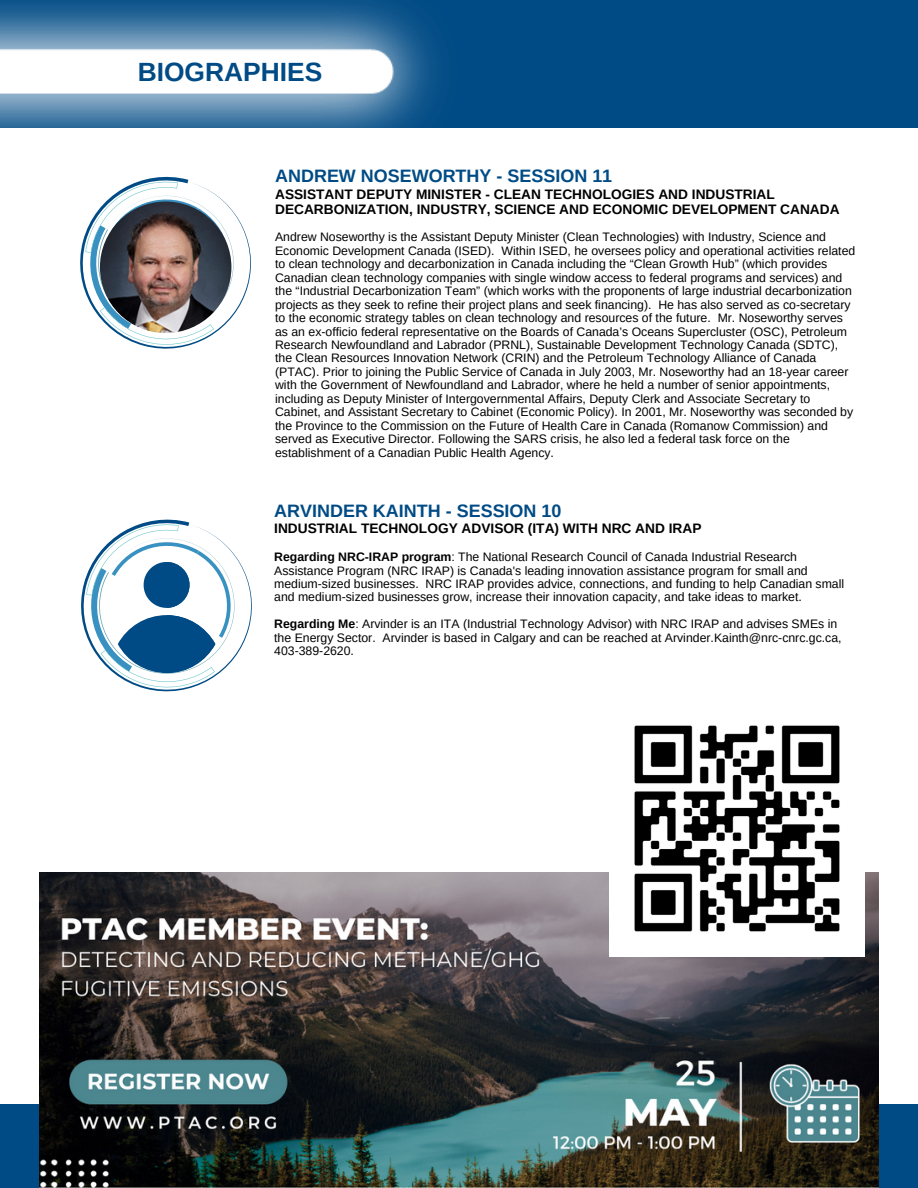
<style>
.page{position:relative;width:918px;height:1188px;background:#004b85}
.page>*{position:absolute;margin:0;border:0;box-sizing:border-box;transform-origin:0 0}
.t1{font:700 26.4px "Arimo";color:#004b85}
.t2{font:700 18px "Arimo";color:#004b85}
.t3{font:700 13.65px/15px "Arimo";color:#000}
.t4{font:12.3px/13.5px "Arimo";color:#000}
.s1{font-weight:700}
</style>
<div class="page">
<div style="left:0;top:129px;width:918px;height:975px;background:#fff"></div>
<img style="left:0;top:0;width:459px;height:129px">
<svg style="left:81px;top:519px;width:171px;height:173px"></svg>
<svg style="left:80px;top:176px;width:171px;height:173px"></svg>
<img style="left:100px;top:202px;width:131px;height:131px;border-radius:50%">
<img style="left:39px;top:872px;width:840px;height:315px">
<img style="left:609px;top:725px;width:256px;height:231px">
<p class="t1" style="left:138px;top:57px;width:186px">BIOGRAPHIES</p>
<p class="t2" style="left:275px;top:166px;width:339px">ANDREW NOSEWORTHY - SESSION 11</p>
<p class="t3" style="left:275px;top:186px;width:566px">ASSISTANT DEPUTY MINISTER - CLEAN TECHNOLOGIES AND INDUSTRIAL<br>DECARBONIZATION, INDUSTRY, SCIENCE AND ECONOMIC DEVELOPMENT CANADA</p>
<p class="t4" style="left:275px;top:230px;width:582px">Andrew Noseworthy is the Assistant Deputy Minister (Clean Technologies) with Industry, Science and Economic Development Canada (ISED). Within ISED, he oversees policy and operational activities related to clean technology and decarbonization in Canada including the “Clean Growth Hub” (which provides Canadian clean technology companies with single window access to federal programs and services) and the “Industrial Decarbonization Team” (which works with the proponents of large industrial decarbonization projects as they seek to refine their project plans and seek financing). He has also served as co-secretary to the economic strategy tables on clean technology and resources of the future. Mr. Noseworthy serves as an ex-officio federal representative on the Boards of Canada’s Oceans Supercluster (OSC), Petroleum Research Newfoundland and Labrador (PRNL), Sustainable Development Technology Canada (SDTC), the Clean Resources Innovation Network (CRIN) and the Petroleum Technology Alliance of Canada (PTAC). Prior to joining the Public Service of Canada in July 2003, Mr. Noseworthy had an 18-year career with the Government of Newfoundland and Labrador, where he held a number of senior appointments, including as Deputy Minister of Intergovernmental Affairs, Deputy Clerk and Associate Secretary to Cabinet, and Assistant Secretary to Cabinet (Economic Policy). In 2001, Mr. Noseworthy was seconded by the Province to the Commission on the Future of Health Care in Canada (Romanow Commission) and served as Executive Director. Following the SARS crisis, he also led a federal task force on the establishment of a Canadian Public Health Agency.</p>
<p class="t2" style="left:274px;top:501px;width:289px">ARVINDER KAINTH - SESSION 10</p>
<p class="t3" style="left:274px;top:521px;width:429px">INDUSTRIAL TECHNOLOGY ADVISOR (ITA) WITH NRC AND IRAP</p>
<p class="t4" style="left:274px;top:550px;width:571px"><span class="s1">Regarding NRC-IRAP program</span>: The National Research Council of Canada Industrial Research Assistance Program (NRC IRAP) is Canada's leading innovation assistance program for small and medium-sized businesses. NRC IRAP provides advice, connections, and funding to help Canadian small and medium-sized businesses grow, increase their innovation capacity, and take ideas to market.</p>
<p class="t4" style="left:274px;top:617px;width:569px"><span class="s1">Regarding Me</span>: Arvinder is an ITA (Industrial Technology Advisor) with NRC IRAP and advises SMEs in the Energy Sector. Arvinder is based in Calgary and can be reached at Arvinder.Kainth@nrc-cnrc.gc.ca,<br>403-389-2620.</p>
</div>
